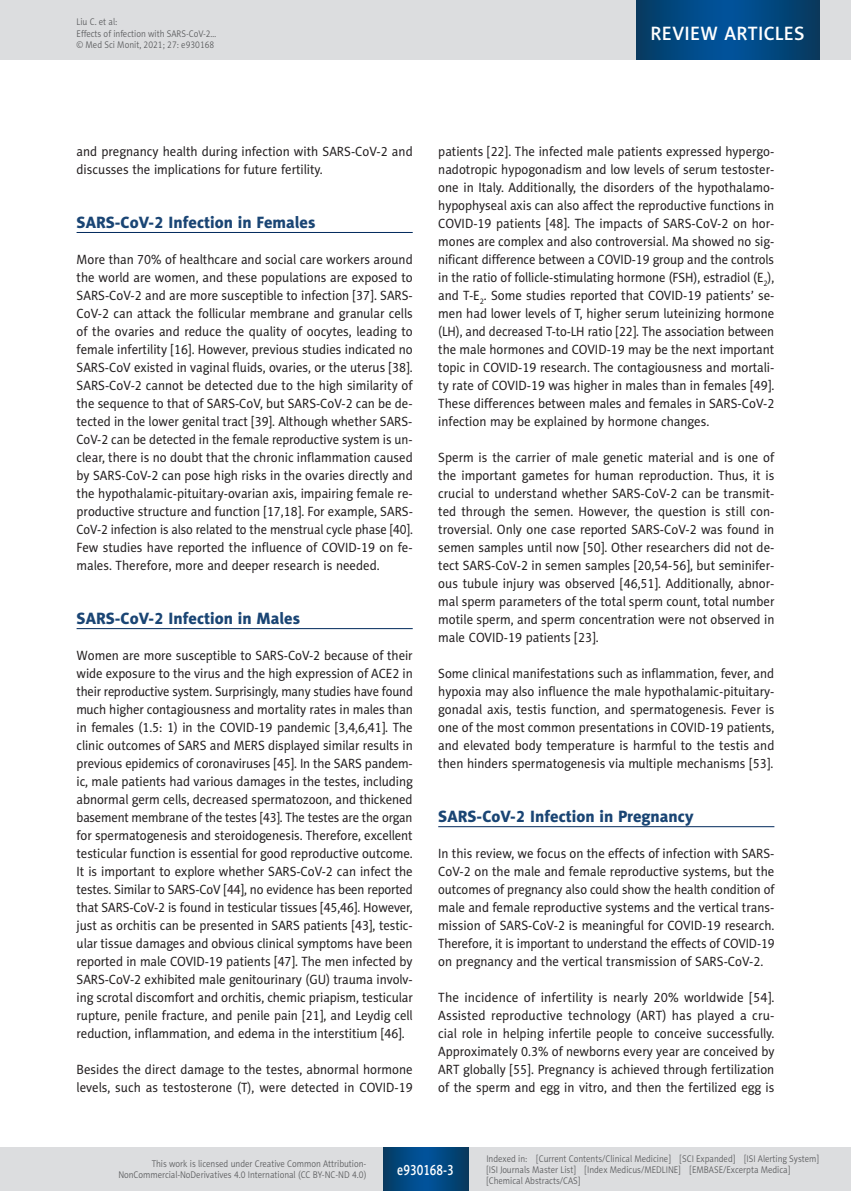
<style>
.page{position:relative;width:851px;height:1191px;background:#fff}
.page>*{position:absolute;margin:0;border:0;box-sizing:border-box;transform-origin:0 0}
.t1{font:19.5px "Naomi Sans EFN Medium";letter-spacing:.015em;color:#fff}
.MSM_Headline_1{font:16.5px "Naomi Sans EFN Heavy";color:#1a4574}
.MSM_e-PAGINA{font:15px "Naomi Sans EFN Medium";color:#fff;scale:.8 1}
.MSM_Body{font:13.5px/18px "Naomi Sans EFN";color:#231f20;text-align:justify;scale:.95 1}
.MSM_Body-2{font:13.5px/18px "Naomi Sans EFN";color:#231f20;text-align:justify}
.MSM_pagina_zywa{font:9.75px/11.2px "Naomi Sans EFN Light";color:#57585a;scale:.9 1}
.MSM_pagina_sygnatura{font:9.75px "Naomi Sans EFN Light";color:#57585a;scale:.9 1}
</style>
<div class="page">
<hr style="left:77px;top:232px;width:335px;height:1px;background:#00295c">
<hr style="left:77px;top:628px;width:335px;height:1px;background:#00295c">
<hr style="left:438px;top:826px;width:336px;height:1px;background:#00295c">
<div style="left:0;top:1148px;width:850px;height:43px;background:#dcdddf"></div>
<svg style="left:383px;top:1147px;width:85px;height:43px;background:#02477e"></svg>
<div style="left:0;top:0;width:850px;height:60px;background:#dcdddf"></div>
<svg style="left:636px;top:0;width:183px;height:60px;background:#02477e"></svg>
<p class="MSM_pagina_zywa" style="left:77px;top:16px;width:157px">Liu C. et al:<br>Effects of infection with SARS-CoV-2…</p>
<p class="MSM_pagina_sygnatura" style="left:77px;top:39px;width:154px">© Med Sci Monit, 2021; 27: e930168</p>
<h1 class="t1" style="left:650px;top:22px;width:155px">REVIEW ARTICLES</h1>
<p class="MSM_Body" style="left:77px;top:142px;width:355px">and pregnancy health during infection with SARS-CoV-2 and discusses the implications for future fertility.</p>
<p class="MSM_Headline_1" style="left:77px;top:212px;width:240px">SARS-CoV-2 Infection in Females</p>
<p class="MSM_Body" style="left:77px;top:250px;width:355px">More than 70% of healthcare and social care workers around the world are women, and these populations are exposed to SARS-CoV-2 and are more susceptible to infection [37]. SARS-CoV-2 can attack the follicular membrane and granular cells of the ovaries and reduce the quality of oocytes, leading to female infertility [16]. However, previous studies indicated no SARS-CoV existed in vaginal fluids, ovaries, or the uterus [38].<br>SARS-CoV-2 cannot be detected due to the high similarity of the sequence to that of SARS-CoV, but SARS-CoV-2 can be de&shy;tected in the lower genital tract [39]. Although whether SARS-CoV-2 can be detected in the female reproductive system is un&shy;clear, there is no doubt that the chronic inflammation caused by SARS-CoV-2 can pose high risks in the ovaries directly and the hypothalamic-pituitary-ovarian axis, impairing female re&shy;productive structure and function [17,18]. For example, SARS-CoV-2 infection is also related to the menstrual cycle phase [40].<br>Few studies have reported the influence of COVID-19 on fe&shy;males. Therefore, more and deeper research is needed.</p>
<p class="MSM_Headline_1" style="left:77px;top:608px;width:225px">SARS-CoV-2 Infection in Males</p>
<p class="MSM_Body" style="left:77px;top:646px;width:355px">Women are more susceptible to SARS-CoV-2 because of their wide exposure to the virus and the high expression of ACE2 in their reproductive system. Surprisingly, many studies have found much higher contagiousness and mortality rates in males than in females (1.5: 1) in the COVID-19 pandemic [3,4,6,41]. The clinic outcomes of SARS and MERS displayed similar results in previous epidemics of coronaviruses [45]. In the SARS pandem&shy;ic, male patients had various damages in the testes, including abnormal germ cells, decreased spermatozoon, and thickened basement membrane of the testes [43]. The testes are the organ for spermatogenesis and steroidogenesis. Therefore, excellent testicular function is essential for good reproductive outcome.<br>It is important to explore whether SARS-CoV-2 can infect the testes. Similar to SARS-CoV [44], no evidence has been reported that SARS-CoV-2 is found in testicular tissues [45,46]. However, just as orchitis can be presented in SARS patients [43], testic&shy;ular tissue damages and obvious clinical symptoms have been reported in male COVID-19 patients [47]. The men infected by SARS-CoV-2 exhibited male genitourinary (GU) trauma involv&shy;ing scrotal discomfort and orchitis, chemic priapism, testicular rupture, penile fracture, and penile pain [21], and Leydig cell reduction, inflammation, and edema in the interstitium [46].</p>
<p class="MSM_Body" style="left:77px;top:1060px;width:355px">Besides the direct damage to the testes, abnormal hormone levels, such as testosterone (T), were detected in COVID-19</p>
<p class="MSM_Body" style="left:438px;top:142px;width:355px">patients [22]. The infected male patients expressed hypergo&shy;nadotropic hypogonadism and low levels of serum testoster&shy;one in Italy. Additionally, the disorders of the hypothalamo&shy;hypophyseal axis can also affect the reproductive functions in COVID-19 patients [48]. The impacts of SARS-CoV-2 on hor&shy;mones are complex and also controversial. Ma showed no sig&shy;nificant difference between a COVID-19 group and the controls in the ratio of follicle-stimulating hormone (FSH), estradiol (E<sub>2</sub>), and T-E<sub>2</sub>. Some studies reported that COVID-19 patients’ se&shy;men had lower levels of T, higher serum luteinizing hormone (LH), and decreased T-to-LH ratio [22]. The association between the male hormones and COVID-19 may be the next important topic in COVID-19 research. The contagiousness and mortali&shy;ty rate of COVID-19 was higher in males than in females [49].<br>These differences between males and females in SARS-CoV-2 infection may be explained by hormone changes.</p>
<p class="MSM_Body" style="left:438px;top:448px;width:355px">Sperm is the carrier of male genetic material and is one of the important gametes for human reproduction. Thus, it is crucial to understand whether SARS-CoV-2 can be transmit&shy;ted through the semen. However, the question is still con&shy;troversial. Only one case reported SARS-CoV-2 was found in semen samples until now [50]. Other researchers did not de&shy;tect SARS-CoV-2 in semen samples [20,54-56], but seminifer&shy;ous tubule injury was observed [46,51]. Additionally, abnor&shy;mal sperm parameters of the total sperm count, total number motile sperm, and sperm concentration were not observed in male COVID-19 patients [23].</p>
<p class="MSM_Body" style="left:438px;top:664px;width:355px">Some clinical manifestations such as inflammation, fever, and hypoxia may also influence the male hypothalamic-pituitary&shy;gonadal axis, testis function, and spermatogenesis. Fever is one of the most common presentations in COVID-19 patients, and elevated body temperature is harmful to the testis and then hinders spermatogenesis via multiple mechanisms [53].</p>
<p class="MSM_Headline_1" style="left:438px;top:806px;width:257px">SARS-CoV-2 Infection in Pregnancy</p>
<p class="MSM_Body" style="left:438px;top:844px;width:355px">In this review, we focus on the effects of infection with SARS-CoV-2 on the male and female reproductive systems, but the outcomes of pregnancy also could show the health condition of male and female reproductive systems and the vertical trans&shy;mission of SARS-CoV-2 is meaningful for COVID-19 research.<br>Therefore, it is important to understand the effects of COVID-19 on pregnancy and the vertical transmission of SARS-CoV-2.</p>
<p class="MSM_Body-2" style="left:438px;top:988px;width:338px">The incidence of infertility is nearly 20% worldwide [54].<br>Assisted reproductive technology (ART) has played a cru&shy;cial role in helping infertile people to conceive successfully.<br>Approximately 0.3% of newborns every year are conceived by ART globally [55]. Pregnancy is achieved through fertilization of the sperm and egg in vitro, and then the fertilized egg is</p>
<p class="MSM_pagina_zywa" style="left:118px;top:1158px;width:277px;text-align:right">This work is licensed under Creative Common Attribution-<br>NonCommercial-NoDerivatives 4.0 International (CC BY-NC-ND 4.0)</p>
<p class="MSM_e-PAGINA" style="left:397px;top:1160px;width:72px">e930168-3</p>
<p class="MSM_pagina_zywa" style="left:486px;top:1152px;width:371px">Indexed in: [Current Contents/Clinical Medicine] [SCI Expanded] [ISI Alerting System] [ISI Journals Master List] [Index Medicus/MEDLINE] [EMBASE/Excerpta Medica] [Chemical Abstracts/CAS]</p>
</div>
